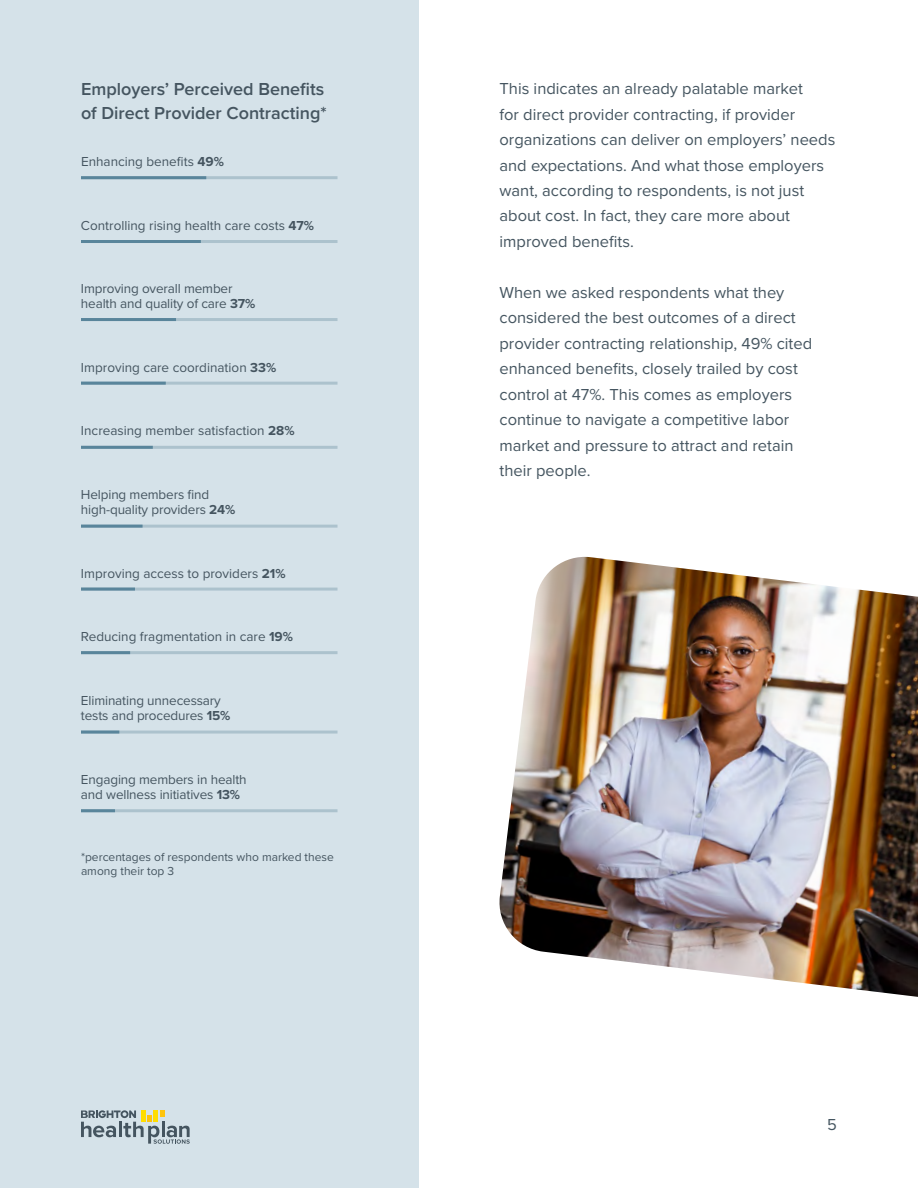
<style>
.page{position:relative;width:918px;height:1188px;background:#fff}
.page>*{position:absolute;margin:0;border:0;box-sizing:border-box;transform-origin:0 0}
.t1{font:600 18px/24px "Proxima Nova";color:#455560}
.t2{font:16.5px/25.5px "Proxima Nova";color:#455560}
.t3{font:13.5px/15px "Proxima Nova";letter-spacing:-.01em;color:#455560}
.t4{font:12px/13.5px "Proxima Nova";color:#455560}
.s1{font-weight:700}
</style>
<div class="page">
<div style="left:0;top:0;width:418px;height:1188px;background:#d5e2e9"></div>
<hr style="left:81px;top:176px;width:257px;height:3px;background:#acc2cd">
<hr style="left:81px;top:240px;width:257px;height:3px;background:#acc2cd">
<hr style="left:81px;top:446px;width:257px;height:3px;background:#acc2cd">
<hr style="left:81px;top:318px;width:257px;height:3px;background:#acc2cd">
<hr style="left:81px;top:525px;width:257px;height:3px;background:#acc2cd">
<hr style="left:81px;top:731px;width:257px;height:3px;background:#acc2cd">
<hr style="left:81px;top:809px;width:257px;height:3px;background:#acc2cd">
<hr style="left:81px;top:382px;width:257px;height:3px;background:#acc2cd">
<hr style="left:81px;top:651px;width:257px;height:3px;background:#acc2cd">
<hr style="left:81px;top:588px;width:257px;height:3px;background:#acc2cd">
<img style="left:499px;top:557px;width:419px;height:440px">
<hr style="left:81px;top:176px;width:125px;height:3px;background:#59859b">
<hr style="left:81px;top:240px;width:120px;height:3px;background:#59859b">
<hr style="left:81px;top:446px;width:72px;height:3px;background:#59859b">
<hr style="left:81px;top:318px;width:95px;height:3px;background:#59859b">
<hr style="left:81px;top:525px;width:62px;height:3px;background:#59859b">
<hr style="left:81px;top:731px;width:38px;height:3px;background:#59859b">
<hr style="left:81px;top:809px;width:34px;height:3px;background:#59859b">
<hr style="left:81px;top:382px;width:85px;height:3px;background:#59859b">
<hr style="left:81px;top:651px;width:49px;height:3px;background:#59859b">
<hr style="left:81px;top:588px;width:54px;height:3px;background:#59859b">
<svg style="left:81px;top:1110px;width:109px;height:34px"></svg>
<p class="t1" style="left:81px;top:78px;width:247px">Employers’ Perceived Benefits of Direct Provider Contracting*</p>
<p class="t3" style="left:81px;top:154px;width:145px">Enhancing benefits <span class="s1">49%</span></p>
<p class="t3" style="left:81px;top:218px;width:235px">Controlling rising health care costs <span class="s1">47%</span></p>
<p class="t3" style="left:81px;top:282px;width:176px">Improving overall member health and quality of care <span class="s1">37%</span></p>
<p class="t3" style="left:81px;top:360px;width:197px">Improving care coordination <span class="s1">33%</span></p>
<p class="t3" style="left:81px;top:424px;width:215px">Increasing member satisfaction <span class="s1">28%</span></p>
<p class="t3" style="left:81px;top:487px;width:156px">Helping members find high-quality providers <span class="s1">24%</span></p>
<p class="t3" style="left:81px;top:566px;width:206px">Improving access to providers <span class="s1">21%</span></p>
<p class="t3" style="left:81px;top:630px;width:214px">Reducing fragmentation in care <span class="s1">19%</span></p>
<p class="t3" style="left:81px;top:693px;width:151px">Eliminating unnecessary tests and procedures <span class="s1">15%</span></p>
<p class="t3" style="left:81px;top:772px;width:167px">Engaging members in health and wellness initiatives <span class="s1">13%</span></p>
<p class="t4" style="left:81px;top:851px;width:254px">*percentages of respondents who marked these among their top 3</p>
<p class="t2" style="left:500px;top:76px;width:337px">This indicates an already palatable market<br>for direct provider contracting, if provider organizations can deliver on employers’ needs and expectations. And what those employers want, according to respondents, is not just about cost. In fact, they care more about improved benefits.</p>
<p class="t2" style="left:500px;top:280px;width:314px">When we asked respondents what they considered the best outcomes of a direct provider contracting relationship, 49% cited enhanced benefits, closely trailed by cost control at 47%. This comes as employers continue to navigate a competitive labor market and pressure to attract and retain their people.</p>
<p class="t2" style="left:827px;top:1112px;width:11px">5</p>
</div>
